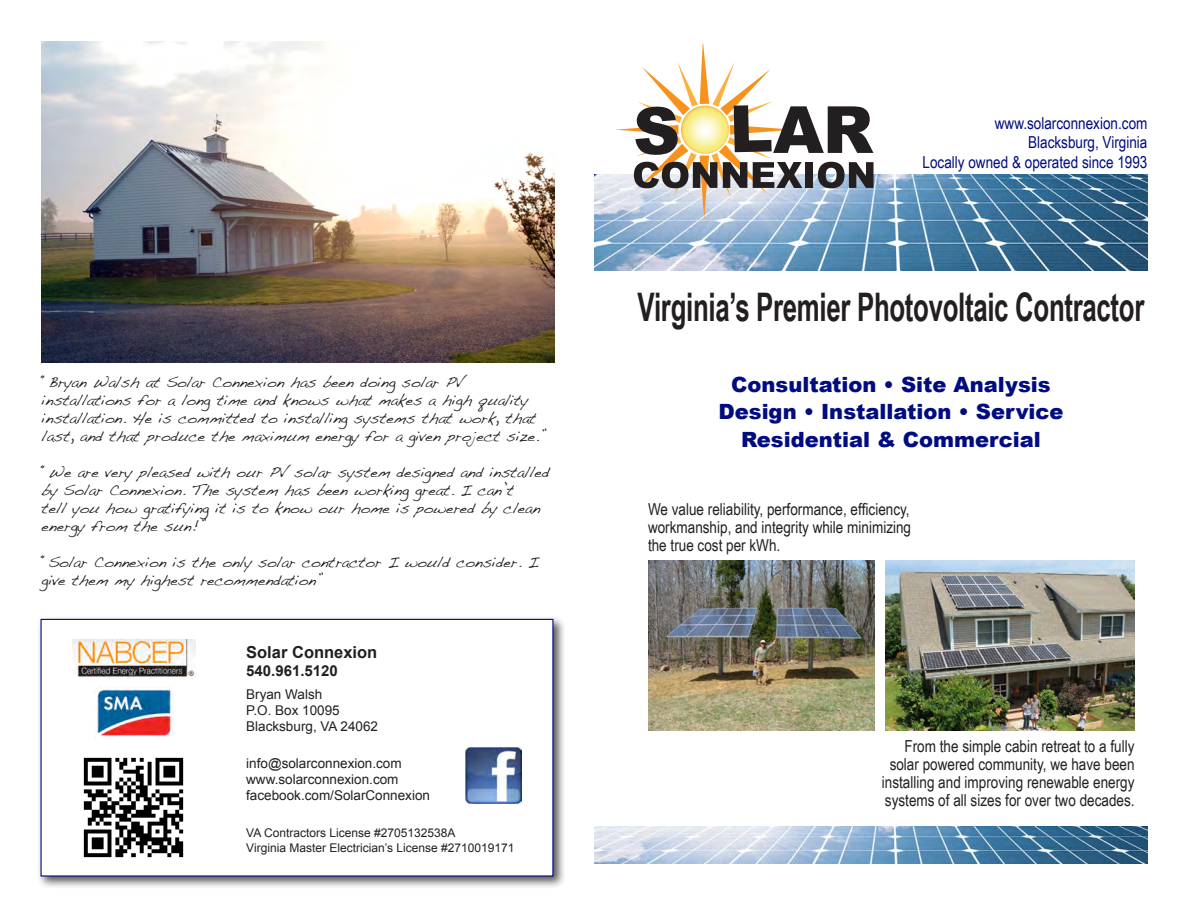
<style>
.page{position:relative;width:1188px;height:918px;background:#fff}
.page>*{position:absolute;margin:0;border:0;box-sizing:border-box;transform-origin:0 0}
.t1{font:700 39.3px "Arial Narrow";letter-spacing:-.01em;color:#231f20;scale:.8 1}
.t2{font:900 21px/27.8px "Arial";color:#010c80;text-align:center}
.t3{font:16.5px/18px "Arial Narrow";color:#231f20;text-align:right}
.t4{font:16.5px/19.8px "Arial Narrow";color:#010c80;text-align:right}
.t5{font:700 16.5px "Arial";color:#231f20}
.t6{font:15px/18px "Handwriting Dakota";color:#231f20}
.t7{font:700 15px "Arial";color:#231f20}
.t8{font:13.5px/16.2px "Arial";color:#231f20}
.t9{font:12px/14.4px "Arial";color:#231f20}
</style>
<div class="page">
<div style="left:37px;top:615px;width:529px;height:275px;background:#231f20;opacity:.75"></div>
<div style="left:40px;top:619px;width:514px;height:258px;background:#fff;border:1px solid #010c80"></div>
<img style="left:96px;top:686px;width:77px;height:52px">
<img style="left:72px;top:640px;width:124px;height:38px">
<img style="left:648px;top:561px;width:227px;height:170px">
<img style="left:42px;top:42px;width:513px;height:321px">
<img style="left:594px;top:174px;width:554px;height:97px">
<img style="left:594px;top:826px;width:554px;height:38px">
<img style="left:465px;top:748px;width:56px;height:55px">
<img style="left:83px;top:757px;width:101px;height:101px">
<svg style="left:615px;top:43px;width:259px;height:176px"></svg>
<img style="left:885px;top:561px;width:250px;height:170px">
<p class="t6" style="left:42px;top:373px;width:506px">“Bryan Walsh at Solar Connexion has been doing solar PV installations for a long time and knows what makes a high quality installation. He is committed to installing systems that work, that last, and that produce the maximum energy for a given project size.”</p>
<p class="t6" style="left:42px;top:463px;width:509px">“We are very pleased with our PV solar system designed and installed by Solar Connexion. The system has been working great. I can’t<br>tell you how gratifying it is to know our home is powered by clean energy from the sun!”</p>
<p class="t6" style="left:42px;top:553px;width:498px">“Solar Connexion is the only solar contractor I would consider. I give them my highest recommendation”</p>
<p class="t5" style="left:246px;top:641px;width:133px">Solar Connexion</p>
<p class="t7" style="left:246px;top:660px;width:93px">540.961.5120</p>
<p class="t8" style="left:246px;top:686px;width:133px">Bryan Walsh<br>P.O. Box 10095<br>Blacksburg, VA 24062</p>
<p class="t8" style="left:246px;top:755px;width:185px">info@solarconnexion.com www.solarconnexion.com facebook.com/SolarConnexion</p>
<p class="t9" style="left:246px;top:826px;width:270px">VA Contractors License #2705132538A<br>Virginia Master Electrician’s License #2710019171</p>
<p class="t4" style="left:923px;top:112px;width:226px">www.solarconnexion.com<br>Blacksburg, Virginia<br>Locally owned &amp; operated since 1993</p>
<h1 class="t1" style="left:638px;top:278px;width:635px">Virginia’s Premier Photovoltaic Contractor</h1>
<h2 class="t2" style="left:718px;top:370px;width:347px">Consultation • Site Analysis<br>Design • Installation • Service<br>Residential &amp; Commercial</h2>
<p class="t3" style="left:648px;top:500px;width:265px;text-align:justify">We value reliability, performance, efficiency, workmanship, and integrity while minimizing the true cost per kWh.</p>
<p class="t3" style="left:882px;top:736px;width:254px">From the simple cabin retreat to a fully solar powered community, we have been installing and improving renewable energy systems of all sizes for over two decades.</p>
</div>
